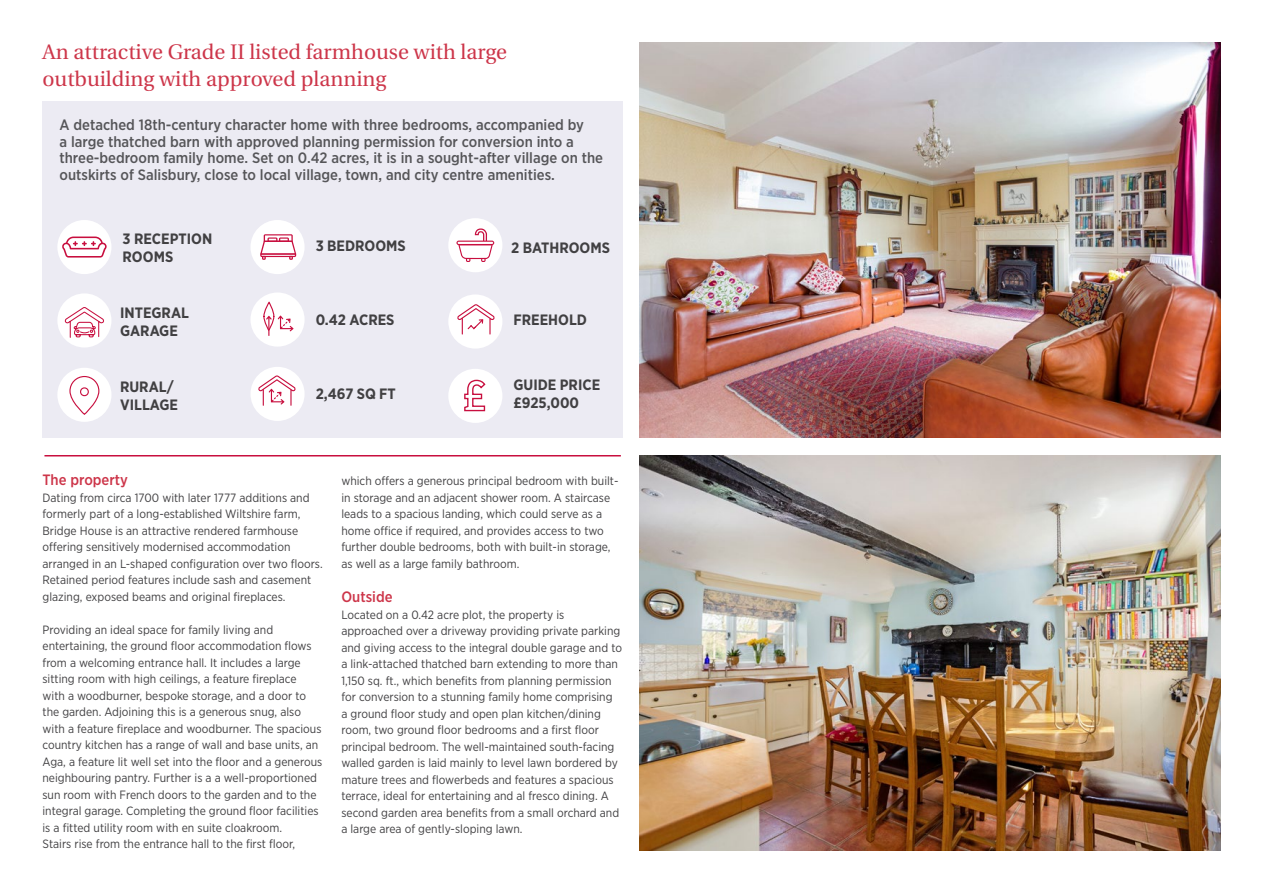
<style>
.page{position:relative;width:1263px;height:893px;background:#fff}
.page>*{position:absolute;margin:0;border:0;box-sizing:border-box;transform-origin:0 0}
.t1{font:21px/27px "Utopia";color:#cd364a}
.t2{font:500 15px/16.5px "Gotham Narrow";color:#565659}
.t3{font:700 15px/18px "Gotham Narrow";color:#414042}
.t4{font:500 15px "Gotham Narrow";color:#cd364a}
.t5{font:12px/16.5px "Gotham Narrow";color:#414042}
</style>
<div class="page">
<div style="left:43px;top:101px;width:580px;height:337px;background:#ecebf3"></div>
<img style="left:640px;top:43px;width:580px;height:395px">
<img style="left:640px;top:455px;width:580px;height:395px">
<hr style="left:44px;top:455px;width:577px;height:1px;background:#c80f3f">
<div style="left:57px;top:293px;width:54px;height:54px;background:#fff;border-radius:50%"></div>
<svg style="left:64px;top:307px;width:40px;height:31px"></svg>
<div style="left:57px;top:368px;width:54px;height:54px;background:#fff;border-radius:50%"></div>
<svg style="left:80px;top:387px;width:9px;height:9px"></svg>
<div style="left:69px;top:376px;width:30px;height:39px;border:1px solid #c80f3f;border-radius:14px"></div>
<div style="left:448px;top:218px;width:54px;height:54px;background:#fff;border-radius:50%"></div>
<svg style="left:456px;top:228px;width:38px;height:34px"></svg>
<div style="left:448px;top:294px;width:54px;height:55px;background:#fff;border-radius:50%"></div>
<svg style="left:457px;top:304px;width:38px;height:31px"></svg>
<div style="left:448px;top:369px;width:54px;height:54px;background:#fff;border-radius:50%"></div>
<svg style="left:464px;top:379px;width:22px;height:33px"></svg>
<div style="left:250px;top:292px;width:55px;height:55px;background:#fff;border-radius:50%"></div>
<svg style="left:278px;top:316px;width:15px;height:15px"></svg>
<div style="left:263px;top:302px;width:11px;height:29px;border:1px solid #c80f3f;border-radius:50%"></div>
<svg style="left:266px;top:316px;width:6px;height:20px"></svg>
<div style="left:250px;top:367px;width:55px;height:54px;background:#fff;border-radius:50%"></div>
<svg style="left:258px;top:375px;width:38px;height:31px"></svg>
<div style="left:250px;top:220px;width:55px;height:54px;background:#fff;border-radius:50%"></div>
<svg style="left:260px;top:234px;width:36px;height:26px"></svg>
<div style="left:57px;top:220px;width:54px;height:54px;background:#fff;border-radius:50%"></div>
<svg style="left:62px;top:237px;width:45px;height:21px"></svg>
<h1 class="t1" style="left:43px;top:39px;width:466px">An attractive Grade II listed farmhouse with large outbuilding with approved planning</h1>
<p class="t2" style="left:59px;top:117px;width:545px">A detached 18th-century character home with three bedrooms, accompanied by<br>a large thatched barn with approved planning permission for conversion into a three-bedroom family home. Set on 0.42 acres, it is in a sought-after village on the outskirts of Salisbury, close to local village, town, and city centre amenities.</p>
<p class="t3" style="left:123px;top:230px;width:91px">3 RECEPTION<br>ROOMS</p>
<p class="t3" style="left:511px;top:239px;width:100px">2 BATHROOMS</p>
<p class="t3" style="left:316px;top:237px;width:92px">3 BEDROOMS</p>
<p class="t3" style="left:120px;top:303px;width:70px">INTEGRAL<br>GARAGE</p>
<p class="t3" style="left:120px;top:378px;width:59px">RURAL/<br>VILLAGE</p>
<p class="t3" style="left:316px;top:310px;width:80px">0.42 ACRES</p>
<p class="t3" style="left:316px;top:385px;width:82px">2,467 SQ FT</p>
<p class="t3" style="left:513px;top:310px;width:75px">FREEHOLD</p>
<p class="t3" style="left:513px;top:376px;width:88px">GUIDE PRICE £925,000</p>
<p class="t4" style="left:43px;top:470px;width:87px">The property</p>
<p class="t5" style="left:43px;top:489px;width:282px">Dating from circa 1700 with later 1777 additions and formerly part of a long-established Wiltshire farm, Bridge House is an attractive rendered farmhouse offering sensitively modernised accommodation arranged in an L-shaped configuration over two floors.<br>Retained period features include sash and casement glazing, exposed beams and original fireplaces.</p>
<p class="t5" style="left:43px;top:621px;width:281px">Providing an ideal space for family living and entertaining, the ground floor accommodation flows from a welcoming entrance hall. It includes a large sitting room with high ceilings, a feature fireplace<br>with a woodburner, bespoke storage, and a door to the garden. Adjoining this is a generous snug, also with a feature fireplace and woodburner. The spacious country kitchen has a range of wall and base units, an Aga, a feature lit well set into the floor and a generous neighbouring pantry. Further is a a well-proportioned sun room with French doors to the garden and to the integral garage. Completing the ground floor facilities is a fitted utility room with en suite cloakroom.<br>Stairs rise from the entrance hall to the first floor,</p>
<p class="t5" style="left:341px;top:472px;width:279px">which offers a generous principal bedroom with built&shy;in storage and an adjacent shower room. A staircase leads to a spacious landing, which could serve as a home office if required, and provides access to two further double bedrooms, both with built-in storage, as well as a large family bathroom.</p>
<p class="t4" style="left:341px;top:587px;width:53px">Outside</p>
<p class="t5" style="left:341px;top:606px;width:282px">Located on a 0.42 acre plot, the property is approached over a driveway providing private parking and giving access to the integral double garage and to a link-attached thatched barn extending to more than 1,150 sq. ft., which benefits from planning permission for conversion to a stunning family home comprising<br>a ground floor study and open plan kitchen/dining room, two ground floor bedrooms and a first floor principal bedroom. The well-maintained south-facing walled garden is laid mainly to level lawn bordered by mature trees and flowerbeds and features a spacious terrace, ideal for entertaining and al fresco dining. A second garden area benefits from a small orchard and a large area of gently-sloping lawn.</p>
</div>
